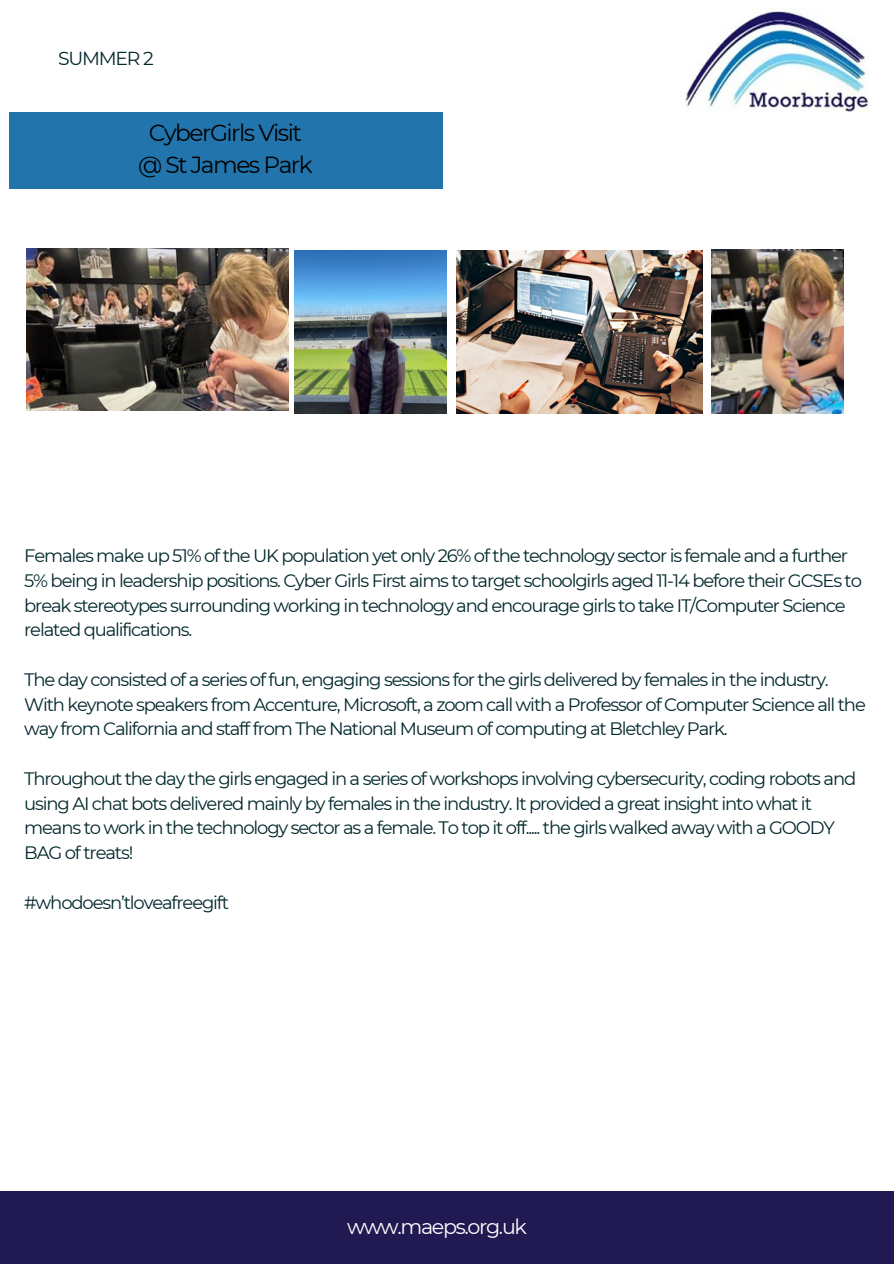
<style>
.page{position:relative;width:894px;height:1264px;background:#fff}
.page>*{position:absolute;margin:0;border:0;box-sizing:border-box;transform-origin:0 0}
.t1{font:23.25px/31.5px "Montserrat";letter-spacing:-.065em;color:#000;text-align:center}
.t2{font:20.7px "Montserrat";letter-spacing:-.065em;color:#fff}
.t3{font:18.75px "Montserrat";letter-spacing:-.065em;color:#00272b}
.t4{font:18px/24.8px "Montserrat";letter-spacing:-.065em;color:#00272b}
</style>
<div class="page">
<img style="left:27px;top:248px;width:261px;height:163px">
<div style="left:0;top:1191px;width:893px;height:72px;background:#201952"></div>
<img style="left:685px;top:11px;width:184px;height:101px">
<div style="left:9px;top:112px;width:433px;height:76px;background:#2275ac"></div>
<img style="left:711px;top:249px;width:132px;height:164px">
<img style="left:456px;top:251px;width:246px;height:163px">
<img style="left:294px;top:251px;width:152px;height:163px">
<p class="t3" style="left:58px;top:47px;width:97px">SUMMER 2</p>
<p class="t1" style="left:138px;top:117px;width:176px">CyberGirls Visit @ St James Park</p>
<p class="t4" style="left:24px;top:543px;width:839px">Females make up 51% of the UK population yet only 26% of the technology sector is female and a further 5% being in leadership positions. Cyber Girls First aims to target schoolgirls aged 11-14 before their GCSEs to break stereotypes surrounding working in technology and encourage girls to take IT/Computer Science related qualifications.</p>
<p class="t4" style="left:24px;top:667px;width:842px">The day consisted of a series of fun, engaging sessions for the girls delivered by females in the industry.<br>With keynote speakers from Accenture, Microsoft, a zoom call with a Professor of Computer Science all the way from California and staff from The National Museum of computing at Bletchley Park.</p>
<p class="t4" style="left:24px;top:766px;width:833px">Throughout the day the girls engaged in a series of workshops involving cybersecurity, coding robots and using AI chat bots delivered mainly by females in the industry. It provided a great insight into what it means to work in the technology sector as a female. To top it off..... the girls walked away with a GOODY BAG of treats!</p>
<p class="t4" style="left:24px;top:889px;width:206px">#whodoesn’tloveafreegift</p>
<h3 class="t2" style="left:347px;top:1214px;width:181px">www.maeps.org.uk</h3>
</div>
